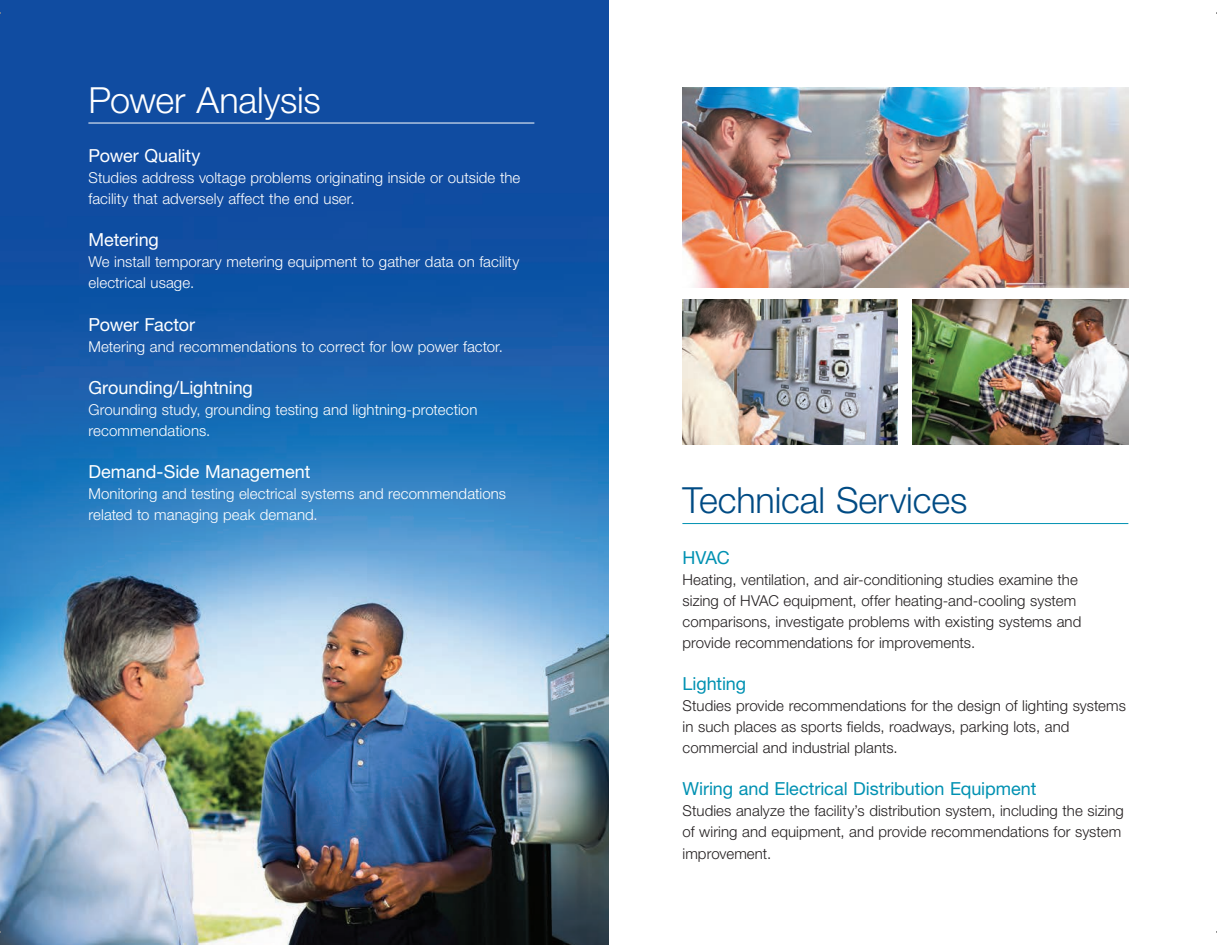
<style>
.page{position:relative;width:1217px;height:945px;background:#fff}
.page>*{position:absolute;margin:0;border:0;box-sizing:border-box;transform-origin:0 0}
.t1{font:300 36px "Helvetica Neue LT Std";letter-spacing:-.005em;color:#004b84}
.t2{font:300 36px "Helvetica Neue LT Std";letter-spacing:-.005em;color:#fff}
.t3{font:18px "Helvetica Neue LT Std";letter-spacing:-.005em;color:#fff}
.t4{font:18px "Helvetica Neue LT Std";letter-spacing:-.005em;color:#0091b2}
.t5{font:300 15px/21px "Helvetica Neue LT Std";letter-spacing:.005em;color:#231f20}
.t6{font:300 15px/21px "Helvetica Neue LT Std";letter-spacing:.005em;color:#fff}
</style>
<div class="page">
<img style="left:1px;top:0;width:607px;height:944px">
<hr style="left:88px;top:123px;width:446px;height:1px;background:#fff">
<img style="left:682px;top:299px;width:215px;height:145px">
<img style="left:913px;top:299px;width:215px;height:145px">
<img style="left:682px;top:87px;width:446px;height:200px">
<hr style="left:682px;top:523px;width:446px;height:1px;background:#0091b2">
<h1 class="t2" style="left:88px;top:78px;width:234px">Power Analysis</h1>
<p class="t3" style="left:89px;top:145px;width:113px">Power Quality</p>
<p class="t6" style="left:89px;top:167px;width:433px">Studies address voltage problems originating inside or outside the facility that adversely affect the end user.</p>
<p class="t3" style="left:89px;top:229px;width:72px">Metering</p>
<p class="t6" style="left:89px;top:251px;width:432px">We install temporary metering equipment to gather data on facility electrical usage.</p>
<p class="t3" style="left:89px;top:313px;width:108px">Power Factor</p>
<p class="t6" style="left:89px;top:335px;width:416px">Metering and recommendations to correct for low power factor.</p>
<p class="t3" style="left:89px;top:376px;width:166px">Grounding/Lightning</p>
<p class="t6" style="left:89px;top:398px;width:390px">Grounding study, grounding testing and lightning-protection recommendations.</p>
<p class="t3" style="left:89px;top:460px;width:223px">Demand-Side Management</p>
<p class="t6" style="left:89px;top:482px;width:419px">Monitoring and testing electrical systems and recommendations related to managing peak demand.</p>
<h1 class="t1" style="left:682px;top:477px;width:286px">Technical Services</h1>
<p class="t4" style="left:682px;top:547px;width:49px">HVAC</p>
<p class="t5" style="left:682px;top:568px;width:400px">Heating, ventilation, and air-conditioning studies examine the sizing of HVAC equipment, offer heating-and-cooling system comparisons, investigate problems with existing systems and provide recommendations for improvements.</p>
<p class="t4" style="left:682px;top:673px;width:65px">Lighting</p>
<p class="t5" style="left:682px;top:694px;width:445px">Studies provide recommendations for the design of lighting systems in such places as sports fields, roadways, parking lots, and commercial and industrial plants.</p>
<p class="t4" style="left:682px;top:778px;width:355px">Wiring and Electrical Distribution Equipment</p>
<p class="t5" style="left:682px;top:799px;width:443px">Studies analyze the facility’s distribution system, including the sizing of wiring and equipment, and provide recommendations for system improvement.</p>
</div>
